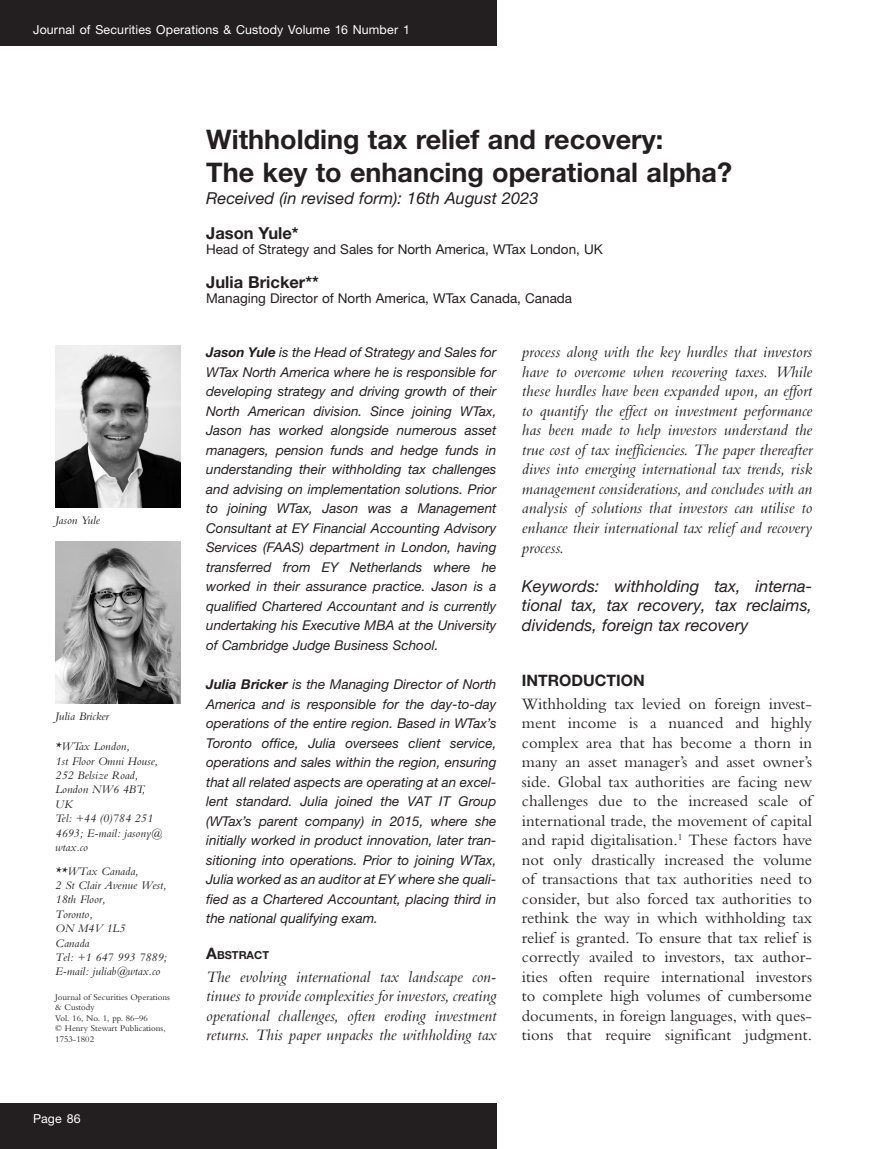
<style>
.page{position:relative;width:893px;height:1149px;background:#fff}
.page>*{position:absolute;margin:0;border:0;box-sizing:border-box;transform-origin:0 0}
.t1{font:700 27px/33px "Helvetica Neue LT Pro";color:#231f20}
.text{font:16.5px/19.5px "Bembo MT Pro";color:#231f20;text-align:justify}
.abstract{font:italic 16.5px/19.5px "Bembo MT Pro";color:#231f20;text-align:justify}
.keywords{font:italic 16.5px/19.5px "Helvetica Neue LT Pro";color:#231f20;text-align:justify}
.ch_received{font:italic 16.5px "Helvetica Neue LT Pro";color:#231f20}
.ch_author{font:700 16.5px "Helvetica Neue LT Pro";color:#231f20}
.a_head{font:700 15.75px "Helvetica Neue LT Pro";color:#231f20}
.ch_author_bio{font:italic 13.5px/19.5px "Helvetica Neue LT Pro";color:#231f20;text-align:justify}
.ch_affiliation{font:13.5px "Helvetica Neue LT Pro";color:#231f20}
.t2{font:12.3px "Helvetica Neue LT Pro";letter-spacing:.01em;color:#fff}
.ch_affiliation_footn{font:italic 12px/14.4px "Bembo MT Pro";color:#231f20}
.captions__author{font:italic 12px "Bembo MT Pro";color:#231f20}
.abstract_head{font:700 10.95px "Helvetica Neue LT Pro";color:#231f20}
.t3{font:9px/10.5px "Bembo MT Pro";color:#231f20}
.s1{font-weight:700}
.s2{font-size:15.75px}
</style>
<div class="page">
<div style="left:0;top:1103px;width:496px;height:45px;background:#231f20"></div>
<div style="left:0;top:0;width:496px;height:46px;background:#231f20"></div>
<img style="left:55px;top:541px;width:126px;height:162px">
<img style="left:55px;top:345px;width:126px;height:162px">
<p class="t2" style="left:33px;top:22px;width:378px">Journal of Securities Operations &amp; Custody Volume 16 Number 1</p>
<p class="captions__author" style="left:55px;top:513px;width:46px">Jason Yule</p>
<p class="captions__author" style="left:55px;top:709px;width:55px">Julia Bricker</p>
<p class="ch_affiliation_footn" style="left:55px;top:738px;width:104px">*WTax London,<br>1st Floor Omni House,<br>252 Belsize Road,<br>London NW6 4BT,<br>UK</p>
<p class="ch_affiliation_footn" style="left:55px;top:810px;width:108px">Tel: +44 (0)784 251<br>4693; E-mail: jasony@ wtax.co</p>
<p class="ch_affiliation_footn" style="left:55px;top:863px;width:113px">**WTax Canada,<br>2 St Clair Avenue West,<br>18th Floor,<br>Toronto,<br>ON M4V 1L5<br>Canada</p>
<p class="ch_affiliation_footn" style="left:55px;top:949px;width:113px">Tel: +1 647 993 7889;<br>E-mail: juliab@wtax.co</p>
<p class="t3" style="left:55px;top:991px;width:116px">Journal of Securities Operations &amp; Custody<br>Vol. 16, No. 1, pp. 86–96<br>© Henry Stewart Publications,<br>1753-1802</p>
<p class="t2" style="left:33px;top:1110px;width:49px">Page 86</p>
<p class="t1" style="left:206px;top:122px;width:527px">Withholding tax relief and recovery:<br>The key to enhancing operational alpha?</p>
<p class="ch_received" style="left:206px;top:188px;width:334px">Received (in revised form): 16th August 2023</p>
<p class="ch_author" style="left:206px;top:222px;width:94px">Jason Yule*</p>
<p class="ch_affiliation" style="left:206px;top:240px;width:398px">Head of Strategy and Sales for North America, WTax London, UK</p>
<p class="ch_author" style="left:206px;top:272px;width:114px">Julia Bricker**</p>
<p class="ch_affiliation" style="left:206px;top:290px;width:367px">Managing Director of North America, WTax Canada, Canada</p>
<p class="ch_author_bio" style="left:206px;top:342px;width:292px"><span class="s1">Jason Yule</span> is the Head of Strategy and Sales for WTax North America where he is responsible for developing strategy and driving growth of their North American division. Since joining WTax, Jason has worked alongside numerous asset managers, pension funds and hedge funds in understanding their withholding tax challenges and advising on implementation solutions. Prior to joining WTax, Jason was a Management Consultant at EY Financial Accounting Advisory Services (FAAS) department in London, having transferred from EY Netherlands where he worked in their assurance practice. Jason is a qualified Chartered Accountant and is currently undertaking his Executive MBA at the University of Cambridge Judge Business School.</p>
<p class="ch_author_bio" style="left:206px;top:674px;width:292px"><span class="s1">Julia Bricker</span> is the Managing Director of North America and is responsible for the day-to-day operations of the entire region. Based in WTax’s Toronto office, Julia oversees client service, operations and sales within the region, ensuring that all related aspects are operating at an excel&shy;lent standard. Julia joined the VAT IT Group (WTax’s parent company) in 2015, where she initially worked in product innovation, later tran&shy;sitioning into operations. Prior to joining WTax, Julia worked as an auditor at EY where she quali&shy;fied as a Chartered Accountant, placing third in the national qualifying exam.</p>
<p class="abstract_head" style="left:206px;top:948px;width:64px"><span class="s2">A</span>BSTRACT</p>
<p class="abstract" style="left:206px;top:966px;width:292px">The evolving international tax landscape con&shy;tinues to provide complexities for investors, creating operational challenges, often eroding investment returns. This paper unpacks the withholding tax</p>
<p class="abstract" style="left:522px;top:342px;width:292px">process along with the key hurdles that investors have to overcome when recovering taxes. While these hurdles have been expanded upon, an effort to quantify the effect on investment performance has been made to help investors understand the true cost of tax inefficiencies. The paper thereafter dives into emerging international tax trends, risk management considerations, and concludes with an analysis of solutions that investors can utilise to enhance their international tax relief and recovery process.</p>
<p class="keywords" style="left:522px;top:575px;width:292px">Keywords: withholding tax, interna&shy;tional tax, tax recovery, tax reclaims, dividends, foreign tax recovery</p>
<p class="a_head" style="left:522px;top:670px;width:124px">INTRODUCTION</p>
<p class="text" style="left:522px;top:693px;width:292px">Withholding tax levied on foreign invest&shy;ment income is a nuanced and highly complex area that has become a thorn in many an asset manager’s and asset owner’s side. Global tax authorities are facing new challenges due to the increased scale of international trade, the movement of capital and rapid digitalisation.<sup>1</sup> These factors have not only drastically increased the volume of transactions that tax authorities need to consider, but also forced tax authorities to rethink the way in which withholding tax relief is granted. To ensure that tax relief is correctly availed to investors, tax author&shy;ities often require international investors to complete high volumes of cumbersome documents, in foreign languages, with ques&shy;tions that require significant judgment.</p>
</div>
